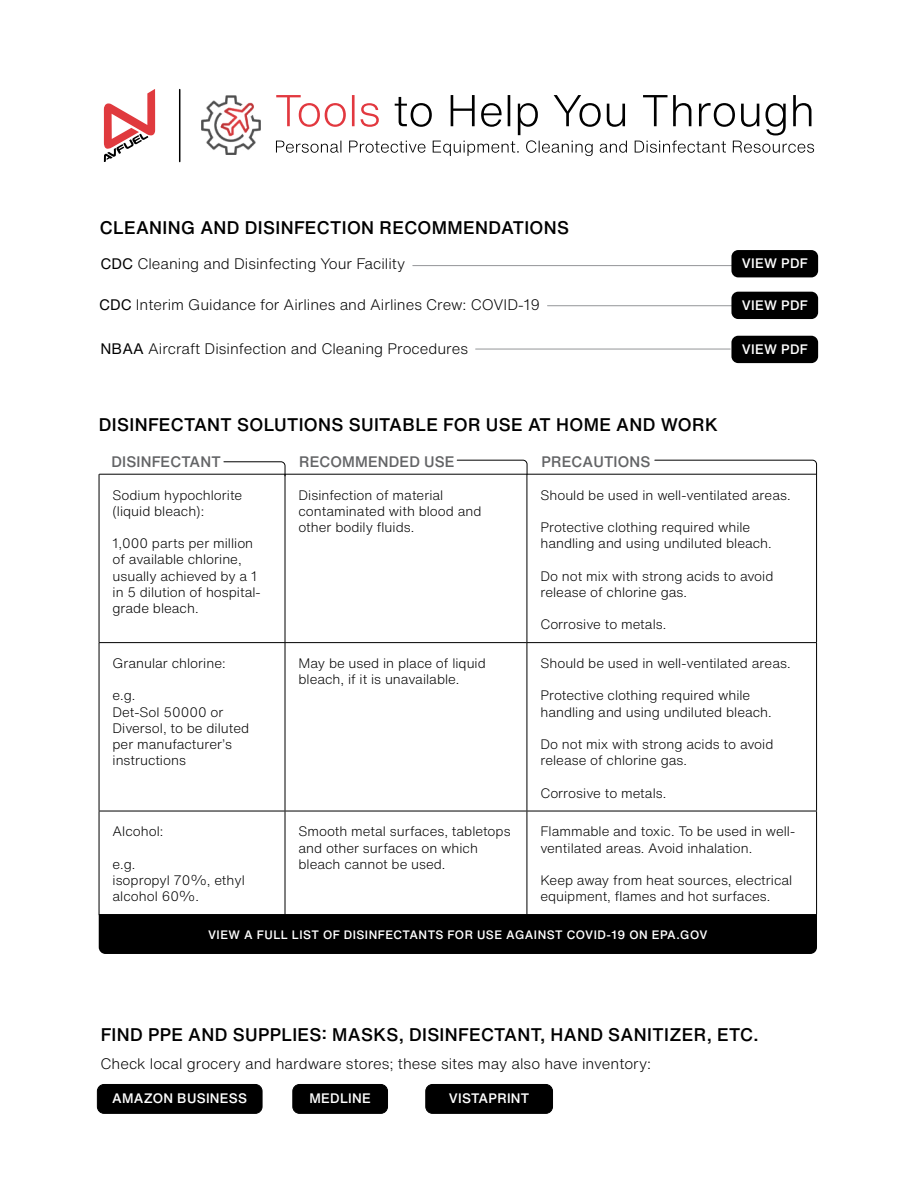
<style>
.page{position:relative;width:918px;height:1188px;background:#fff}
.page>*{position:absolute;margin:0;border:0;box-sizing:border-box;transform-origin:0 0}
.t1{font:500 18px "Helvetica Now Text";letter-spacing:.02em;color:#000}
.t2{font:300 15px "Helvetica Now Text";color:#000}
.t3{font:500 15px "Helvetica Now Text";letter-spacing:.01em;color:#636466}
.t4{font:300 13.5px/16.2px "Helvetica Now Text";color:#000}
.t5{font:500 13.5px "Helvetica Now Text";letter-spacing:.02em;color:#fff}
.t6{font:500 12px "Helvetica Now Text";letter-spacing:.04em;color:#fff}
.s1{font-weight:400}
</style>
<div class="page">
<hr style="left:413px;top:265px;width:404px;height:1px;background:#939598">
<hr style="left:548px;top:305px;width:269px;height:1px;background:#939598">
<hr style="left:476px;top:349px;width:254px;height:1px;background:#939598">
<div style="left:731px;top:336px;width:87px;height:27px;background:#000;border-radius:7px"></div>
<div style="left:731px;top:292px;width:87px;height:27px;background:#000;border-radius:7px"></div>
<div style="left:731px;top:250px;width:87px;height:27px;background:#000;border-radius:7px"></div>
<div style="left:97px;top:1084px;width:165px;height:29px;background:#000;border-radius:7px"></div>
<div style="left:97px;top:1084px;width:165px;height:30px;border:1px solid #000;border-radius:7px"></div>
<div style="left:293px;top:1084px;width:95px;height:29px;background:#000;border-radius:7px"></div>
<div style="left:292px;top:1084px;width:96px;height:30px;border:1px solid #000;border-radius:7px"></div>
<div style="left:426px;top:1084px;width:127px;height:29px;background:#000;border-radius:7px"></div>
<div style="left:425px;top:1084px;width:128px;height:30px;border:1px solid #000;border-radius:7px"></div>
<div style="left:99px;top:915px;width:718px;height:39px;background:#000"></div>
<hr style="left:99px;top:474px;width:1px;height:168px;background:#000">
<hr style="left:285px;top:474px;width:1px;height:168px;background:#000">
<hr style="left:527px;top:474px;width:1px;height:168px;background:#000">
<hr style="left:816px;top:474px;width:1px;height:168px;background:#000">
<hr style="left:99px;top:642px;width:186px;height:1px;background:#000">
<hr style="left:99px;top:643px;width:1px;height:168px;background:#000">
<hr style="left:285px;top:642px;width:242px;height:1px;background:#000">
<hr style="left:285px;top:643px;width:1px;height:168px;background:#000">
<hr style="left:527px;top:642px;width:290px;height:1px;background:#000">
<hr style="left:527px;top:643px;width:1px;height:168px;background:#000">
<hr style="left:816px;top:643px;width:1px;height:168px;background:#000">
<hr style="left:99px;top:811px;width:186px;height:1px;background:#000">
<hr style="left:99px;top:811px;width:1px;height:103px;background:#000">
<hr style="left:285px;top:811px;width:242px;height:1px;background:#000">
<hr style="left:285px;top:811px;width:1px;height:103px;background:#000">
<hr style="left:527px;top:811px;width:290px;height:1px;background:#000">
<hr style="left:527px;top:811px;width:1px;height:103px;background:#000">
<hr style="left:816px;top:811px;width:1px;height:103px;background:#000">
<hr style="left:99px;top:914px;width:186px;height:1px;background:#000">
<hr style="left:285px;top:914px;width:242px;height:1px;background:#000">
<hr style="left:527px;top:914px;width:290px;height:1px;background:#000">
<svg style="left:223px;top:461px;width:63px;height:16px"></svg>
<svg style="left:456px;top:459px;width:72px;height:15px"></svg>
<svg style="left:654px;top:459px;width:163px;height:16px"></svg>
<hr style="left:99px;top:474px;width:717px;height:1px;background:#000">
<svg style="left:276px;top:95px;width:538px;height:61px"></svg>
<img style="left:202px;top:95px;width:59px;height:59px">
<svg style="left:104px;top:90px;width:51px;height:72px"></svg>
<hr style="left:179px;top:90px;width:1px;height:72px;background:#000">
<h1 class="t1" style="left:100px;top:214px;width:471px">CLEANING AND DISINFECTION RECOMMENDATIONS</h1>
<p class="t2" style="left:101px;top:252px;width:306px"><span class="s1">CDC</span> Cleaning and Disinfecting Your Facility</p>
<p class="t5" style="left:742px;top:253px;width:67px">VIEW PDF</p>
<p class="t2" style="left:99px;top:294px;width:443px"><span class="s1">CDC</span> Interim Guidance for Airlines and Airlines Crew: COVID-19</p>
<p class="t2" style="left:101px;top:337px;width:369px"><span class="s1">NBAA</span> Aircraft Disinfection and Cleaning Procedures</p>
<h1 class="t1" style="left:99px;top:411px;width:620px">DISINFECTANT SOLUTIONS SUITABLE FOR USE AT HOME AND WORK</h1>
<p class="t3" style="left:111px;top:451px;width:111px">DISINFECTANT</p>
<p class="t3" style="left:299px;top:451px;width:157px">RECOMMENDED USE</p>
<p class="t3" style="left:542px;top:451px;width:110px">PRECAUTIONS</p>
<p class="t5" style="left:742px;top:295px;width:67px">VIEW PDF</p>
<p class="t5" style="left:742px;top:339px;width:67px">VIEW PDF</p>
<p class="t4" style="left:113px;top:486px;width:131px">Sodium hypochlorite (liquid bleach):</p>
<p class="t4" style="left:113px;top:535px;width:150px">1,000 parts per million of available chlorine, usually achieved by a 1 in 5 dilution of hospital&shy;grade bleach.</p>
<p class="t4" style="left:113px;top:655px;width:115px">Granular chlorine:</p>
<p class="t4" style="left:113px;top:687px;width:138px">e.g.<br>Det-Sol 50000 or<br>Diversol, to be diluted per manufacturer’s instructions</p>
<p class="t4" style="left:113px;top:823px;width:52px">Alcohol:</p>
<p class="t4" style="left:113px;top:855px;width:134px">e.g.<br>isopropyl 70%, ethyl alcohol 60%.</p>
<p class="t4" style="left:299px;top:486px;width:185px">Disinfection of material contaminated with blood and other bodily fluids.</p>
<p class="t4" style="left:540px;top:486px;width:252px">Should be used in well-ventilated areas.</p>
<p class="t4" style="left:540px;top:519px;width:233px">Protective clothing required while handling and using undiluted bleach.</p>
<p class="t4" style="left:540px;top:567px;width:235px">Do not mix with strong acids to avoid release of chlorine gas.</p>
<p class="t4" style="left:540px;top:616px;width:127px">Corrosive to metals.</p>
<p class="t4" style="left:299px;top:655px;width:189px">May be used in place of liquid bleach, if it is unavailable.</p>
<p class="t4" style="left:540px;top:655px;width:252px">Should be used in well-ventilated areas.</p>
<p class="t4" style="left:540px;top:687px;width:233px">Protective clothing required while handling and using undiluted bleach.</p>
<p class="t4" style="left:540px;top:736px;width:235px">Do not mix with strong acids to avoid release of chlorine gas.</p>
<p class="t4" style="left:540px;top:784px;width:127px">Corrosive to metals.</p>
<p class="t4" style="left:299px;top:823px;width:214px">Smooth metal surfaces, tabletops and other surfaces on which bleach cannot be used.</p>
<p class="t4" style="left:540px;top:823px;width:256px">Flammable and toxic. To be used in well&shy;ventilated areas. Avoid inhalation.</p>
<p class="t4" style="left:540px;top:872px;width:253px">Keep away from heat sources, electrical equipment, flames and hot surfaces.</p>
<p class="t6" style="left:208px;top:926px;width:501px">VIEW A FULL LIST OF DISINFECTANTS FOR USE AGAINST COVID-19 ON EPA.GOV</p>
<h1 class="t1" style="left:101px;top:1021px;width:659px">FIND PPE AND SUPPLIES: MASKS, DISINFECTANT, HAND SANITIZER, ETC.</h1>
<p class="t2" style="left:101px;top:1053px;width:552px">Check local grocery and hardware stores; these sites may also have inventory:</p>
<p class="t5" style="left:112px;top:1088px;width:136px">AMAZON BUSINESS</p>
<p class="t5" style="left:309px;top:1088px;width:63px">MEDLINE</p>
<p class="t5" style="left:449px;top:1088px;width:82px">VISTAPRINT</p>
</div>
